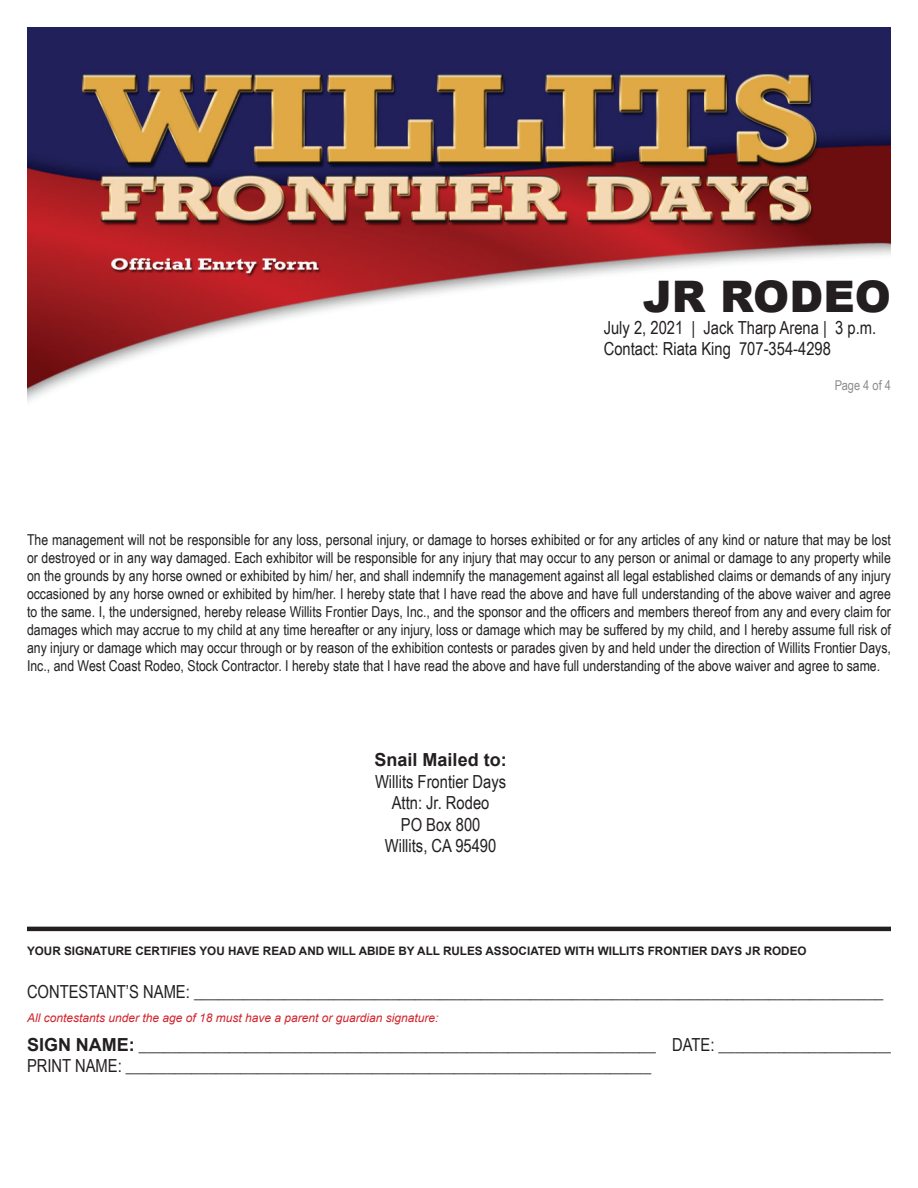
<style>
.page{position:relative;width:918px;height:1188px;background:#fff}
.page>*{position:absolute;margin:0;border:0;box-sizing:border-box;transform-origin:0 0}
.t1{font:900 43.5px "Arial";color:#231f20}
.t2{font:18px/21.6px "Arial Narrow";color:#231f20}
.t3{font:700 18px "Arial";color:#231f20}
.t4{font:15px/18px "Arial Narrow";color:#231f20;text-align:justify}
.t5{font:13.5px "Arial Narrow";color:#231f20}
.t6{font:italic 12px "Arial";color:#d1232a}
.t7{font:700 11.7px "Arial";color:#231f20}
.s1{font-family:"Arial";font-weight:700}
</style>
<div class="page">
<img style="left:27px;top:27px;width:864px;height:905px">
<hr style="left:27px;top:927px;width:864px;height:4px;background:#231f20">
<h1 class="t1" style="left:643px;top:265px;width:250px">JR RODEO</h1>
<p class="t2" style="left:604px;top:316px;width:274px">July 2, 2021 | Jack Tharp Arena | 3 p.m.<br>Contact: Riata King 707-354-4298</p>
<p class="t5" style="left:834px;top:375px;width:58px">Page 4 of 4</p>
<p class="t4" style="left:27px;top:530px;width:866px">The management will not be responsible for any loss, personal injury, or damage to horses exhibited or for any articles of any kind or nature that may be lost or destroyed or in any way damaged. Each exhibitor will be responsible for any injury that may occur to any person or animal or damage to any property while on the grounds by any horse owned or exhibited by him/ her, and shall indemnify the management against all legal established claims or demands of any injury occasioned by any horse owned or exhibited by him/her. I hereby state that I have read the above and have full understanding of the above waiver and agree to the same. I, the undersigned, hereby release Willits Frontier Days, Inc., and the sponsor and the officers and members thereof from any and every claim for damages which may accrue to my child at any time hereafter or any injury, loss or damage which may be suffered by my child, and I hereby assume full risk of any injury or damage which may occur through or by reason of the exhibition contests or parades given by and held under the direction of Willits Frontier Days, Inc., and West Coast Rodeo, Stock Contractor. I hereby state that I have read the above and have full understanding of the above waiver and agree to same.</p>
<p class="t3" style="left:375px;top:747px;width:134px">Snail Mailed to:</p>
<p class="t2" style="left:375px;top:770px;width:133px;text-align:center">Willits Frontier Days<br>Attn: Jr. Rodeo<br>PO Box 800<br>Willits, CA 95490</p>
<p class="t7" style="left:27px;top:943px;width:781px">YOUR SIGNATURE CERTIFIES YOU HAVE READ AND WILL ABIDE BY ALL RULES ASSOCIATED WITH WILLITS FRONTIER DAYS JR RODEO</p>
<p class="t2" style="left:27px;top:980px;width:858px">CONTESTANT’S NAME: ____________________________________________________________________________________</p>
<p class="t6" style="left:27px;top:1010px;width:413px">All contestants under the age of 18 must have a parent or guardian signature:</p>
<p class="t2" style="left:27px;top:1033px;width:865px"><span class="s1">SIGN NAME:</span> _______________________________________________________________ DATE: _____________________<br>PRINT NAME: ________________________________________________________________</p>
</div>
